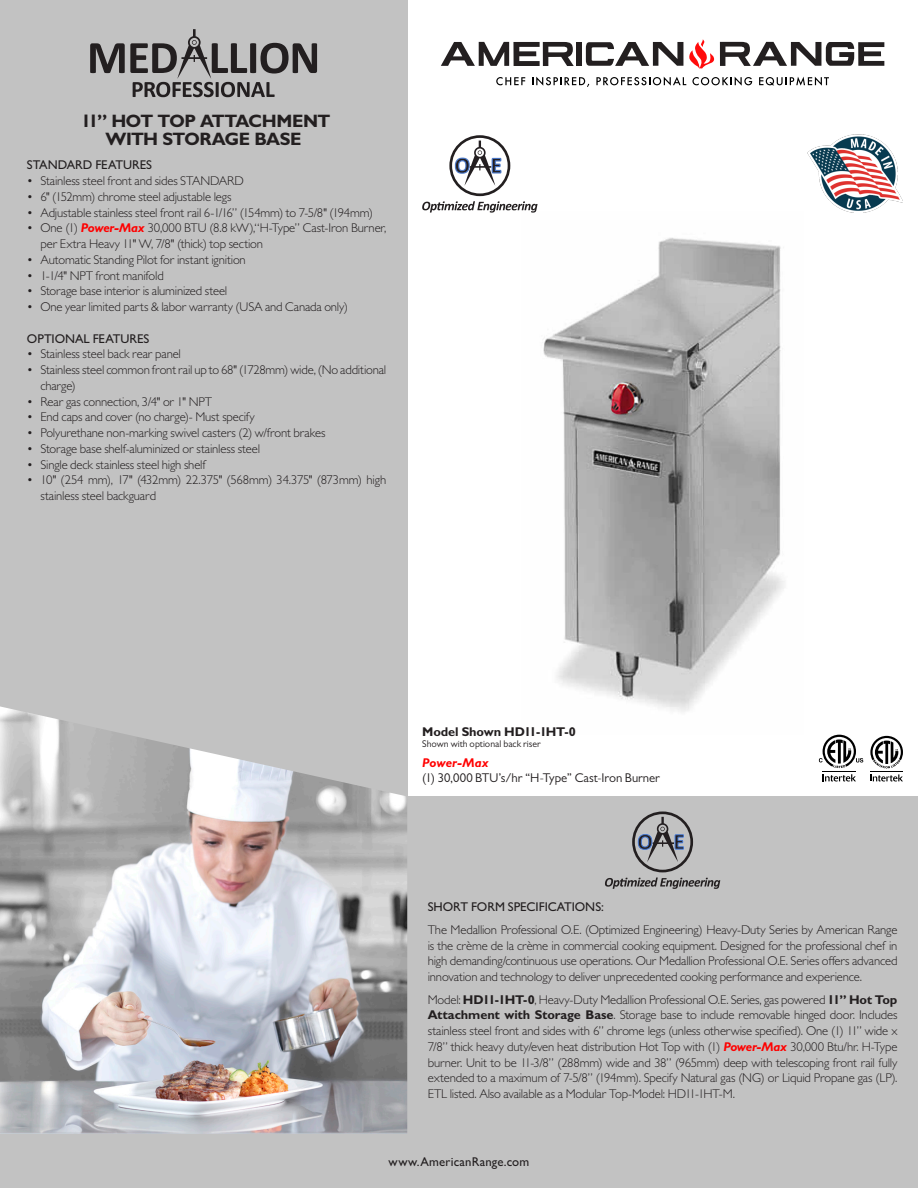
<style>
.page{position:relative;width:918px;height:1188px;background:#fff}
.page>*{position:absolute;margin:0;border:0;box-sizing:border-box;transform-origin:0 0}
.t1{font:700 18px/18px "Gill Sans MT Pro";letter-spacing:-.035em;color:#231f20;text-align:center}
.t2{font:300 12.75px/15.8px "Gill Sans MT Pro";letter-spacing:-.015em;color:#231f20}
.t3{font:500 12.75px "Gill Sans MT Pro";letter-spacing:-.005em;color:#231f20}
.t4{font:12.75px "Gill Sans MT Pro";letter-spacing:-.005em;color:#231f20}
.t5{font:500 12.75px "Gill Sans MT Pro";letter-spacing:.015em;color:#231f20}
.t6{font:700 12.75px "Gill Sans MT Pro";letter-spacing:-.01em;color:#231f20}
.t7{font:italic 700 12.75px "Gill Sans MT Pro";letter-spacing:.005em;color:#f00}
.t8{font:9.75px "Gill Sans MT Pro";color:#231f20}
.s1{font-weight:700;font-style:italic;color:#f00}
.s2{font-weight:700}
</style>
<div class="page">
<div style="left:0;top:796px;width:918px;height:392px;background:#c2c2c2"></div>
<div style="left:0;top:0;width:407px;height:1188px;background:#c2c2c2"></div>
<img style="left:0;top:706px;width:407px;height:428px">
<div style="left:576px;top:42px;width:6px;height:24px;background:#231f20"></div>
<svg style="left:441px;top:42px;width:133px;height:24px"></svg>
<svg style="left:586px;top:42px;width:97px;height:24px"></svg>
<svg style="left:689px;top:39px;width:195px;height:29px"></svg>
<svg style="left:496px;top:77px;width:29px;height:8px"></svg>
<svg style="left:532px;top:77px;width:57px;height:10px"></svg>
<svg style="left:596px;top:77px;width:90px;height:9px"></svg>
<svg style="left:692px;top:77px;width:60px;height:9px"></svg>
<svg style="left:759px;top:77px;width:70px;height:9px"></svg>
<svg style="left:90px;top:29px;width:227px;height:68px"></svg>
<svg style="left:823px;top:774px;width:33px;height:8px"></svg>
<hr style="left:823px;top:771px;width:33px;height:1px;background:#000">
<svg style="left:819px;top:735px;width:44px;height:33px"></svg>
<svg style="left:870px;top:774px;width:33px;height:8px"></svg>
<hr style="left:870px;top:771px;width:33px;height:1px;background:#000">
<svg style="left:870px;top:736px;width:33px;height:32px"></svg>
<img style="left:808px;top:134px;width:95px;height:78px">
<img style="left:543px;top:237px;width:242px;height:475px">
<svg style="left:422px;top:135px;width:116px;height:78px"></svg>
<svg style="left:605px;top:812px;width:115px;height:77px"></svg>
<p class="t1" style="left:81px;top:112px;width:251px">11” HOT TOP ATTACHMENT<br>WITH STORAGE BASE</p>
<p class="t3" style="left:27px;top:158px;width:127px">STANDARD FEATURES</p>
<p class="t2" style="left:27px;top:173px;width:218px">• Stainless steel front and sides STANDARD</p>
<p class="t2" style="left:27px;top:189px;width:206px">• 6" (152mm) chrome steel adjustable legs</p>
<p class="t2" style="left:27px;top:204px;width:348px">• Adjustable stainless steel front rail 6-1/16” (154mm) to 7-5/8" (194mm)</p>
<p class="t2" style="left:40px;top:220px;width:347px;text-indent:-14px">• One (1) <span class="s1">Power-Max</span> 30,000 BTU (8.8 kW),“H-Type” Cast-Iron Burner, per Extra Heavy 11" W, 7/8" (thick) top section</p>
<p class="t2" style="left:27px;top:252px;width:220px">• Automatic Standing Pilot for instant ignition</p>
<p class="t2" style="left:27px;top:267px;width:138px">• 1-1/4" NPT front manifold</p>
<p class="t2" style="left:27px;top:283px;width:202px">• Storage base interior is aluminized steel</p>
<p class="t2" style="left:27px;top:299px;width:323px">• One year limited parts &amp; labor warranty (USA and Canada only)</p>
<p class="t3" style="left:27px;top:331px;width:124px">OPTIONAL FEATURES</p>
<p class="t2" style="left:27px;top:346px;width:156px">• Stainless steel back rear panel</p>
<p class="t2" style="left:40px;top:362px;width:347px;text-indent:-14px">• Stainless steel common front rail up to 68" (1728mm) wide, (No additional charge)</p>
<p class="t2" style="left:27px;top:393px;width:187px">• Rear gas connection, 3/4" or 1" NPT</p>
<p class="t2" style="left:27px;top:409px;width:229px">• End caps and cover (no charge)- Must specify</p>
<p class="t2" style="left:27px;top:425px;width:300px">• Polyurethane non-marking swivel casters (2) w/front brakes</p>
<p class="t2" style="left:27px;top:441px;width:235px">• Storage base shelf-aluminized or stainless steel</p>
<p class="t2" style="left:27px;top:456px;width:181px">• Single deck stainless steel high shelf</p>
<p class="t2" style="left:40px;top:472px;width:347px;text-indent:-14px">• 10" (254 mm), 17" (432mm) 22.375" (568mm) 34.375" (873mm) high stainless steel backguard</p>
<p class="t6" style="left:422px;top:724px;width:155px">Model Shown HD11-1HT-0</p>
<p class="t8" style="left:422px;top:738px;width:120px">Shown with optional back riser</p>
<p class="t7" style="left:422px;top:755px;width:68px">Power-Max</p>
<p class="t4" style="left:422px;top:770px;width:239px">(1) 30,000 BTU’s/hr “H-Type” Cast-Iron Burner</p>
<p class="t3" style="left:428px;top:900px;width:178px">SHORT FORM SPECIFICATIONS:</p>
<p class="t2" style="left:428px;top:922px;width:471px;text-align:justify">The Medallion Professional O.E. (Optimized Engineering) Heavy-Duty Series by American Range is the crème de la crème in commercial cooking equipment. Designed for the professional chef in high demanding/continuous use operations. Our Medallion Professional O.E. Series offers advanced innovation and technology to deliver unprecedented cooking performance and experience.</p>
<p class="t2" style="left:428px;top:991px;width:471px;text-align:justify">Model: <span class="s2">HD11-1HT-0</span>, Heavy-Duty Medallion Professional O.E. Series, gas powered <span class="s2">11” Hot Top Attachment with Storage Base</span>. Storage base to include removable hinged door. Includes stainless steel front and sides with 6” chrome legs (unless otherwise specified). One (1) 11” wide x 7/8” thick heavy duty/even heat distribution Hot Top with (1) <span class="s1">Power-Max</span> 30,000 Btu/hr. H-Type burner. Unit to be 11-3/8” (288mm) wide and 38” (965mm) deep with telescoping front rail fully extended to a maximum of 7-5/8” (194mm). Specify Natural gas (NG) or Liquid Propane gas (LP).<br>ETL listed. Also available as a Modular Top-Model: HD11-1HT-M.</p>
<p class="t5" style="left:389px;top:1155px;width:142px">www.AmericanRange.com</p>
</div>
